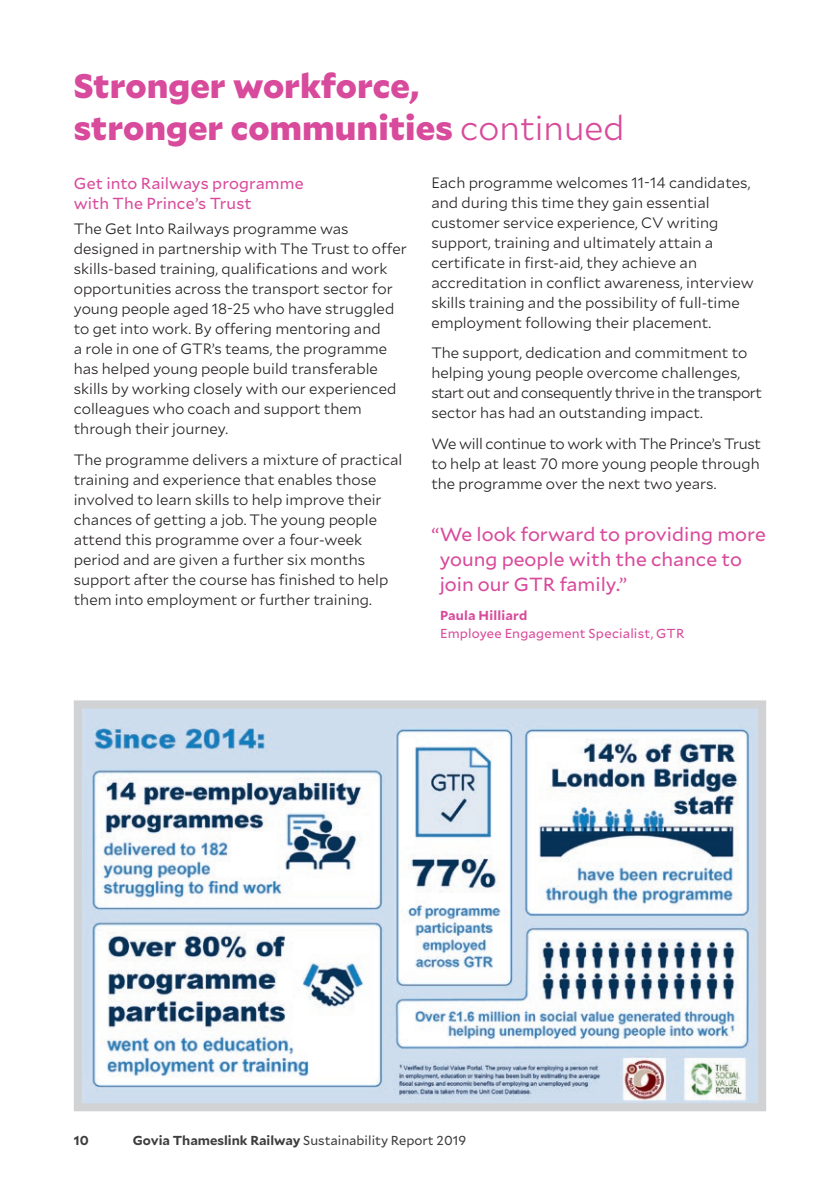
<style>
.page{position:relative;width:840px;height:1191px;background:#fff}
.page>*{position:absolute;margin:0;border:0;box-sizing:border-box;transform-origin:0 0}
.t1{font:900 34px/42px "Mallory";color:#d84a9b}
.t2{font:19px/25px "Mallory";color:#d84a9b}
.t3{font:16px/20px "Mallory";letter-spacing:.005em;color:#d84a9b}
.t4{font:300 15px/20px "Mallory";color:#231f20}
.t5{font:13px "Mallory";color:#3e3e3f}
.t6{font:13px "Mallory";letter-spacing:.015em;color:#d84a9b}
.t7{font:700 13px "Mallory";letter-spacing:.015em;color:#d84a9b}
.t8{font:700 13px "Mallory";color:#3e3e3f}
.s1{font-weight:300}
.s2{font-weight:700}
</style>
<div class="page">
<img style="left:83px;top:709px;width:673px;height:393px">
<div style="left:74px;top:700px;width:691px;height:411px;border:8px solid #d1d2d4"></div>
<h1 class="t1" style="left:74px;top:62px;width:552px">Stronger workforce,<br>stronger communities <span class="s1">continued</span></h1>
<p class="t3" style="left:74px;top:172px;width:231px">Get into Railways programme with The Prince’s Trust</p>
<p class="t4" style="left:74px;top:218px;width:334px">The Get Into Railways programme was designed in partnership with The Trust to offer skills-based training, qualifications and work opportunities across the transport sector for young people aged 18-25 who have struggled to get into work. By offering mentoring and<br>a role in one of GTR’s teams, the programme has helped young people build transferable skills by working closely with our experienced colleagues who coach and support them through their journey.</p>
<p class="t4" style="left:74px;top:449px;width:330px">The programme delivers a mixture of practical training and experience that enables those involved to learn skills to help improve their chances of getting a job. The young people attend this programme over a four-week period and are given a further six months support after the course has finished to help them into employment or further training.</p>
<p class="t4" style="left:431px;top:172px;width:324px">Each programme welcomes 11-14 candidates, and during this time they gain essential customer service experience, CV writing support, training and ultimately attain a certificate in first-aid, they achieve an accreditation in conflict awareness, interview skills training and the possibility of full-time employment following their placement.</p>
<p class="t4" style="left:431px;top:342px;width:332px">The support, dedication and commitment to helping young people overcome challenges, start out and consequently thrive in the transport sector has had an outstanding impact.</p>
<p class="t4" style="left:431px;top:433px;width:331px;text-align:justify">We will continue to work with The Prince’s Trust to help at least 70 more young people through the programme over the next two years.</p>
<p class="t2" style="left:439px;top:520px;width:327px;text-indent:-8px">“We look forward to providing more young people with the chance to join our GTR family.”</p>
<p class="t7" style="left:440px;top:605px;width:89px">Paula Hilliard</p>
<p class="t6" style="left:440px;top:624px;width:246px">Employee Engagement Specialist, GTR</p>
<p class="t8" style="left:74px;top:1130px;width:16px">10</p>
<p class="t5" style="left:133px;top:1130px;width:335px"><span class="s2">Govia Thameslink Railway</span> Sustainability Report 2019</p>
</div>
